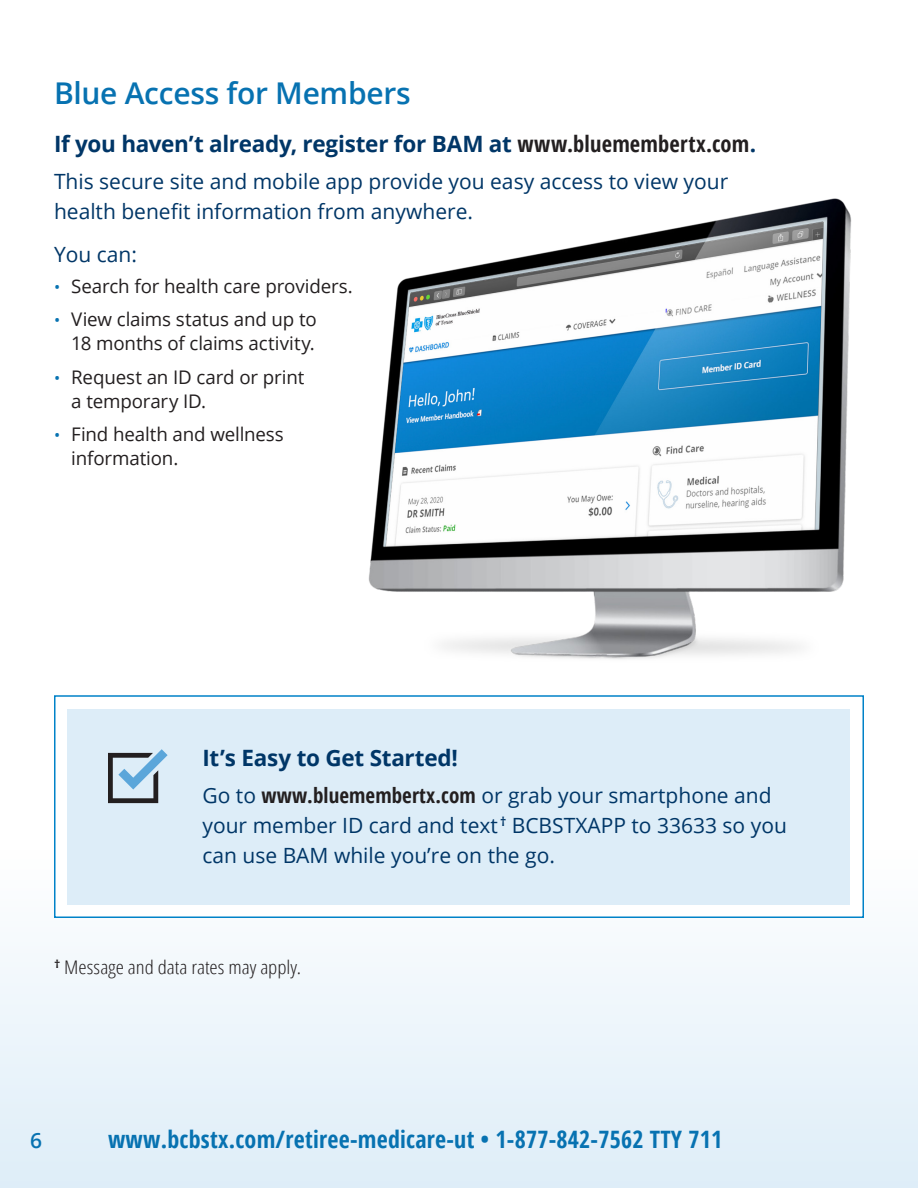
<style>
.page{position:relative;width:918px;height:1188px;background:#fff}
.page>*{position:absolute;margin:0;border:0;box-sizing:border-box;transform-origin:0 0}
.page_header{font:600 30px "Open Sans";letter-spacing:-.01em;color:#0772b1}
.t1{font:700 24px "Open Sans Condensed";letter-spacing:.01em;color:#0772b1}
.sub-tier_1{font:700 22.5px "Open Sans";letter-spacing:-.01em;color:#003667}
.inside_thin_copy{font:21px/30px "Open Sans";color:#003667}
.t2{font:600 21px "Open Sans";color:#0772b1}
.t3{font:18.75px/24px "Open Sans";letter-spacing:-.01em;color:#231f20}
.footnotes{font:300 18.75px "Open Sans Condensed";letter-spacing:-.005em;color:#231f20;scale:1.12 1}
.s1{font-family:"Open Sans Condensed";color:#231f20}
.s2{font-size:16.5px;color:#0772b1}
.s3{font-family:"Open Sans Condensed";font-weight:700;color:#231f20}
</style>
<div class="page">
<div style="left:0;top:850px;width:918px;height:338px;background:linear-gradient(to right,#ebf4fb,#ebf4fb)"></div>
<div style="left:54px;top:695px;width:810px;height:223px;background:#fff;border:2px solid #0082c8"></div>
<div style="left:68px;top:709px;width:782px;height:195px;background:#ddedf8"></div>
<img style="left:306px;top:198px;width:558px;height:500px">
<svg style="left:108px;top:749px;width:60px;height:54px"></svg>
<h1 class="page_header" style="left:54px;top:72px;width:358px">Blue Access for Members</h1>
<h1 class="sub-tier_1" style="left:54px;top:128px;width:704px">If you haven’t already, register for BAM at <span class="s1">www.bluemembertx.com</span>.</h1>
<p class="inside_thin_copy" style="left:54px;top:166px;width:676px">This secure site and mobile app provide you easy access to view your health benefit information from anywhere.</p>
<p class="inside_thin_copy" style="left:54px;top:239px;width:84px">You can:</p>
<p class="t3" style="left:54px;top:274px;width:300px"><span class="s2">•</span> Search for health care providers.</p>
<p class="t3" style="left:54px;top:307px;width:264px;text-align:right"><span class="s2">•</span> View claims status and up to<br>18 months of claims activity.</p>
<p class="t3" style="left:71px;top:364px;width:235px;text-indent:-17px"><span class="s2">•</span> Request an ID card or print a temporary ID.</p>
<p class="t3" style="left:71px;top:421px;width:214px;text-indent:-17px"><span class="s2">•</span> Find health and wellness information.</p>
<h1 class="sub-tier_1" style="left:202px;top:742px;width:257px">It’s Easy to Get Started!</h1>
<p class="inside_thin_copy" style="left:202px;top:780px;width:586px">Go to <span class="s3">www.bluemembertx.com</span> or grab your smartphone and your member ID card and text <sup>†</sup> BCBSTXAPP to 33633 so you can use BAM while you’re on the go.</p>
<p class="footnotes" style="left:54px;top:955px;width:222px"><sup>†</sup> Message and data rates may apply.</p>
<p class="t2" style="left:30px;top:1126px;width:13px">6</p>
<p class="t1" style="left:108px;top:1123px;width:616px">www.bcbstx.com/retiree-medicare-ut • 1-877-842-7562 TTY 711</p>
</div>
